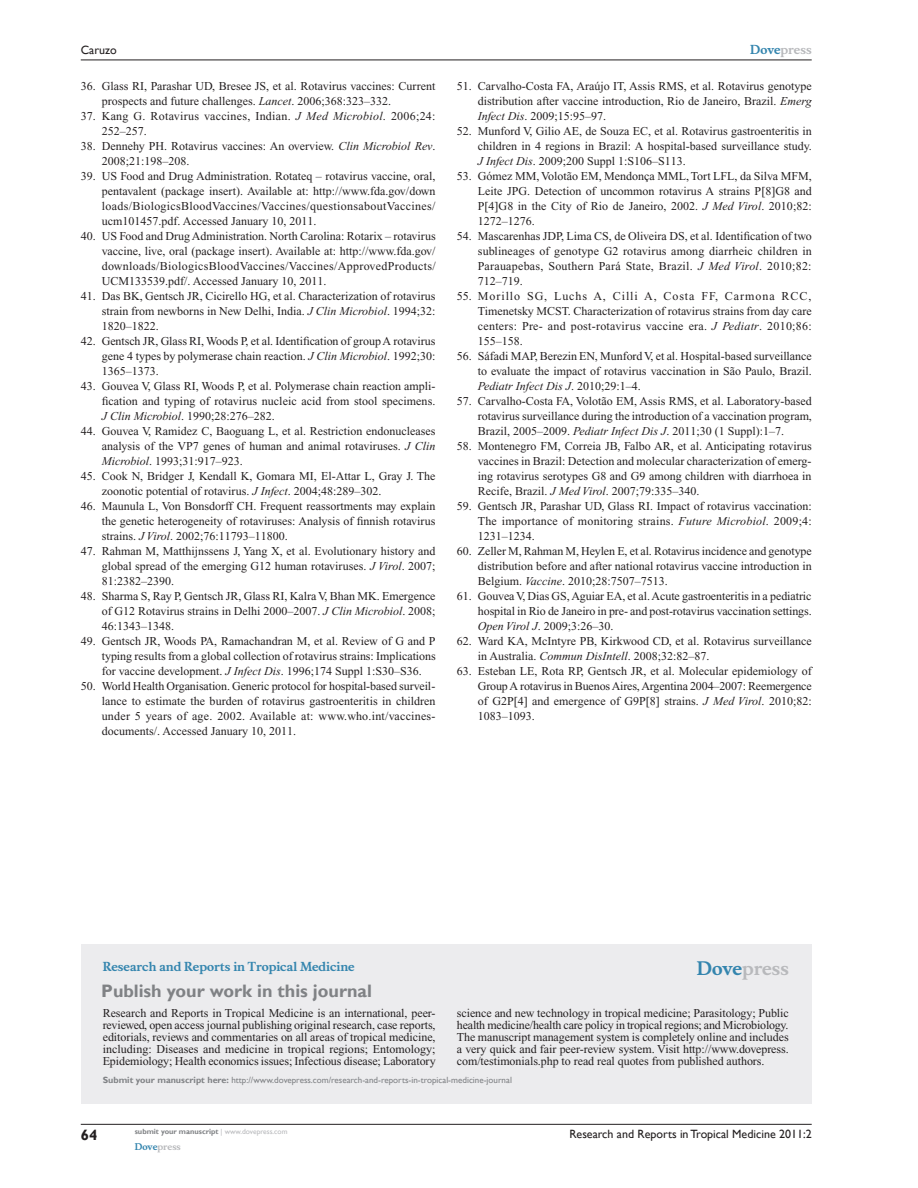
<style>
.page{position:relative;width:918px;height:1188px;background:#fff}
.page>*{position:absolute;margin:0;border:0;box-sizing:border-box;transform-origin:0 0}
.t1{font:700 18px "Gill Sans";color:#808285}
.t2{font:700 18px "Musee";color:#b8b9bc}
.t3{font:700 15px "Gill Sans";color:#231f20}
.t4{font:12px/15px "Times New Roman";color:#231f20;text-align:justify}
.t5{font:12px/15px "Times New Roman";letter-spacing:.02em;color:#231f20}
.t6{font:12px "Gill Sans";color:#231f20}
.t7{font:700 12px "Musee";color:#3485ae}
.t8{font:700 12px "Musee";color:#b8b9bc}
.t9{font:9px "Gill Sans";color:#808285}
.t10{font:700 9px "Musee";color:#b8b9bc}
.t11{font:700 7.5px "Gill Sans";color:#808285}
.s1{font-style:italic}
.s2{color:#3485ae}
.s3{font-weight:700}
.s4{font-weight:400;color:#b8b9bc}
</style>
<div class="page">
<div style="left:81px;top:944px;width:731px;height:159px;background:#ececee"></div>
<hr style="left:81px;top:1124px;width:731px;height:1px;background:#231f20">
<hr style="left:81px;top:60px;width:731px;height:1px;background:#231f20">
<p class="t6" style="left:81px;top:43px;width:37px">Caruzo</p>
<p class="t4" style="left:102px;top:79px;width:335px;text-indent:-21px">36. Glass RI, Parashar UD, Bresee JS, et al. Rotavirus vaccines: Current prospects and future challenges. <span class="s1">Lancet</span>. 2006;368:323–332.</p>
<p class="t5" style="left:102px;top:109px;width:335px;text-indent:-21px">37. Kang G. Rotavirus vaccines, Indian. <span class="s1">J Med Microbiol</span>. 2006;24:<br>252–257.</p>
<p class="t4" style="left:102px;top:139px;width:335px;text-indent:-21px">38. Dennehy PH. Rotavirus vaccines: An overview. <span class="s1">Clin Microbiol Rev</span>.<br>2008;21:198–208.</p>
<p class="t4" style="left:102px;top:169px;width:335px;text-indent:-21px">39. US Food and Drug Administration. Rotateq – rotavirus vaccine, oral, pentavalent (package insert). Available at: http://www.fda.gov/down loads/BiologicsBloodVaccines/Vaccines/questionsaboutVaccines/ ucm101457.pdf. Accessed January 10, 2011.</p>
<p class="t4" style="left:102px;top:229px;width:336px;text-indent:-21px">40. US Food and Drug Administration. North Carolina: Rotarix – rotavirus vaccine, live, oral (package insert). Available at: http://www.fda.gov/ downloads/BiologicsBloodVaccines/Vaccines/ApprovedProducts/ UCM133539.pdf/. Accessed January 10, 2011.</p>
<p class="t4" style="left:102px;top:289px;width:335px;text-indent:-21px">41. Das BK, Gentsch JR, Cicirello HG, et al. Characterization of rotavirus strain from newborns in New Delhi, India. <span class="s1">J Clin Microbiol</span>. 1994;32:<br>1820–1822.</p>
<p class="t4" style="left:102px;top:334px;width:335px;text-indent:-21px">42. Gentsch JR, Glass RI, Woods P, et al. Identification of group A rotavirus gene 4 types by polymerase chain reaction. <span class="s1">J Clin Microbiol</span>. 1992;30:<br>1365–1373.</p>
<p class="t4" style="left:102px;top:379px;width:335px;text-indent:-21px">43. Gouvea V, Glass RI, Woods P, et al. Polymerase chain reaction ampli&shy;fication and typing of rotavirus nucleic acid from stool specimens.<br><span class="s1">J Clin Microbiol</span>. 1990;28:276–282.</p>
<p class="t4" style="left:102px;top:424px;width:335px;text-indent:-21px">44. Gouvea V, Ramidez C, Baoguang L, et al. Restriction endonucleases analysis of the VP7 genes of human and animal rotaviruses. <span class="s1">J Clin Microbiol</span>. 1993;31:917–923.</p>
<p class="t4" style="left:102px;top:469px;width:335px;text-indent:-21px">45. Cook N, Bridger J, Kendall K, Gomara MI, El-Attar L, Gray J. The zoonotic potential of rotavirus. <span class="s1">J Infect</span>. 2004;48:289–302.</p>
<p class="t4" style="left:102px;top:499px;width:335px;text-indent:-21px">46. Maunula L, Von Bonsdorff CH. Frequent reassortments may explain the genetic heterogeneity of rotaviruses: Analysis of finnish rotavirus strains. <span class="s1">J Virol</span>. 2002;76:11793–11800.</p>
<p class="t4" style="left:102px;top:544px;width:335px;text-indent:-21px">47. Rahman M, Matthijnssens J, Yang X, et al. Evolutionary history and global spread of the emerging G12 human rotaviruses. <span class="s1">J Virol</span>. 2007; 81:2382–2390.</p>
<p class="t4" style="left:102px;top:589px;width:335px;text-indent:-21px">48. Sharma S, Ray P, Gentsch JR, Glass RI, Kalra V, Bhan MK. Emergence of G12 Rotavirus strains in Delhi 2000–2007. <span class="s1">J Clin Microbiol</span>. 2008; 46:1343–1348.</p>
<p class="t4" style="left:102px;top:634px;width:336px;text-indent:-21px">49. Gentsch JR, Woods PA, Ramachandran M, et al. Review of G and P typing results from a global collection of rotavirus strains: Implications for vaccine development. <span class="s1">J Infect Dis</span>. 1996;174 Suppl 1:S30–S36.</p>
<p class="t4" style="left:102px;top:679px;width:335px;text-indent:-21px">50. World Health Organisation. Generic protocol for hospital-based surveil&shy;lance to estimate the burden of rotavirus gastroenteritis in children under 5 years of age. 2002. Available at: www.who.int/vaccines&shy;documents/. Accessed January 10, 2011.</p>
<p class="t8" style="left:750px;top:43px;width:63px"><span class="s2">Dove</span>press</p>
<p class="t4" style="left:478px;top:79px;width:335px;text-indent:-21px">51. Carvalho-Costa FA, Araújo IT, Assis RMS, et al. Rotavirus genotype distribution after vaccine introduction, Rio de Janeiro, Brazil. <span class="s1">Emerg Infect Dis</span>. 2009;15:95–97.</p>
<p class="t4" style="left:478px;top:124px;width:335px;text-indent:-21px">52. Munford V, Gilio AE, de Souza EC, et al. Rotavirus gastroenteritis in children in 4 regions in Brazil: A hospital-based surveillance study.<br><span class="s1">J Infect Dis</span>. 2009;200 Suppl 1:S106–S113.</p>
<p class="t4" style="left:478px;top:169px;width:336px;text-indent:-21px">53. Gómez MM, Volotão EM, Mendonça MML, Tort LFL, da Silva MFM, Leite JPG. Detection of uncommon rotavirus A strains P[8]G8 and P[4]G8 in the City of Rio de Janeiro, 2002. <span class="s1">J Med Virol</span>. 2010;82:<br>1272–1276.</p>
<p class="t4" style="left:478px;top:229px;width:336px;text-indent:-21px">54. Mascarenhas JDP, Lima CS, de Oliveira DS, et al. Identification of two sublineages of genotype G2 rotavirus among diarrheic children in Parauapebas, Southern Pará State, Brazil. <span class="s1">J Med Virol</span>. 2010;82:<br>712–719.</p>
<p class="t4" style="left:478px;top:289px;width:335px;text-indent:-21px">55. Morillo SG, Luchs A, Cilli A, Costa FF, Carmona RCC, Timenetsky MCST. Characterization of rotavirus strains from day care centers: Pre- and post-rotavirus vaccine era. <span class="s1">J Pediatr</span>. 2010;86:<br>155–158.</p>
<p class="t4" style="left:478px;top:349px;width:335px;text-indent:-21px">56. Sáfadi MAP, Berezin EN, Munford V, et al. Hospital-based surveillance to evaluate the impact of rotavirus vaccination in São Paulo, Brazil.<br><span class="s1">Pediatr Infect Dis J</span>. 2010;29:1–4.</p>
<p class="t4" style="left:478px;top:394px;width:336px;text-indent:-21px">57. Carvalho-Costa FA, Volotão EM, Assis RMS, et al. Laboratory-based rotavirus surveillance during the introduction of a vaccination program, Brazil, 2005–2009. <span class="s1">Pediatr Infect Dis J</span>. 2011;30 (1 Suppl):1–7.</p>
<p class="t4" style="left:478px;top:439px;width:335px;text-indent:-21px">58. Montenegro FM, Correia JB, Falbo AR, et al. Anticipating rotavirus vaccines in Brazil: Detection and molecular characterization of emerg&shy;ing rotavirus serotypes G8 and G9 among children with diarrhoea in Recife, Brazil. <span class="s1">J Med Virol</span>. 2007;79:335–340.</p>
<p class="t4" style="left:478px;top:499px;width:335px;text-indent:-21px">59. Gentsch JR, Parashar UD, Glass RI. Impact of rotavirus vaccination:<br>The importance of monitoring strains. <span class="s1">Future Microbiol</span>. 2009;4:<br>1231–1234.</p>
<p class="t4" style="left:478px;top:544px;width:335px;text-indent:-21px">60. Zeller M, Rahman M, Heylen E, et al. Rotavirus incidence and genotype distribution before and after national rotavirus vaccine introduction in Belgium. <span class="s1">Vaccine</span>. 2010;28:7507–7513.</p>
<p class="t4" style="left:478px;top:589px;width:335px;text-indent:-21px">61. Gouvea V, Dias GS, Aguiar EA, et al. Acute gastroenteritis in a pediatric hospital in Rio de Janeiro in pre- and post-rotavirus vaccination settings.<br><span class="s1">Open Virol J</span>. 2009;3:26–30.</p>
<p class="t4" style="left:478px;top:634px;width:335px;text-indent:-21px">62. Ward KA, McIntyre PB, Kirkwood CD, et al. Rotavirus surveillance in Australia. <span class="s1">Commun DisIntell</span>. 2008;32:82–87.</p>
<p class="t4" style="left:478px;top:664px;width:335px;text-indent:-21px">63. Esteban LE, Rota RP, Gentsch JR, et al. Molecular epidemiology of Group A rotavirus in Buenos Aires, Argentina 2004–2007: Reemergence of G2P[4] and emergence of G9P[8] strains. <span class="s1">J Med Virol</span>. 2010;82:<br>1083–1093.</p>
<p class="t7" style="left:103px;top:959px;width:253px">Research and Reports in Tropical Medicine</p>
<h1 class="t1" style="left:101px;top:980px;width:272px">Publish your work in this journal</h1>
<h1 class="t2" style="left:697px;top:958px;width:94px"><span class="s2">Dove</span>press</h1>
<p class="t4" style="left:103px;top:1007px;width:334px;line-height:12px">Research and Reports in Tropical Medicine is an international, peer&shy;reviewed, open access journal publishing original research, case reports, editorials, reviews and commentaries on all areas of tropical medicine, including: Diseases and medicine in tropical regions; Entomology; Epidemiology; Health economics issues; Infectious disease; Laboratory</p>
<p class="t4" style="left:457px;top:1007px;width:333px;line-height:12px">science and new technology in tropical medicine; Parasitology; Public health medicine/health care policy in tropical regions; and Microbiology.<br>The manuscript management system is completely online and includes a very quick and fair peer-review system. Visit http://www.dovepress. com/testimonials.php to read real quotes from published authors.</p>
<p class="t9" style="left:103px;top:1075px;width:411px"><span class="s3">Submit your manuscript here:</span> http://www.dovepress.com/research-and-reports-in-tropical-medicine-journal</p>
<p class="t3" style="left:81px;top:1126px;width:18px">64</p>
<p class="t11" style="left:135px;top:1127px;width:154px">submit your manuscript <span class="s4">| www.dovepress.com</span></p>
<p class="t10" style="left:135px;top:1141px;width:48px"><span class="s2">Dove</span>press</p>
<p class="t6" style="left:569px;top:1127px;width:244px">Research and Reports in Tropical Medicine 2011:2</p>
</div>
